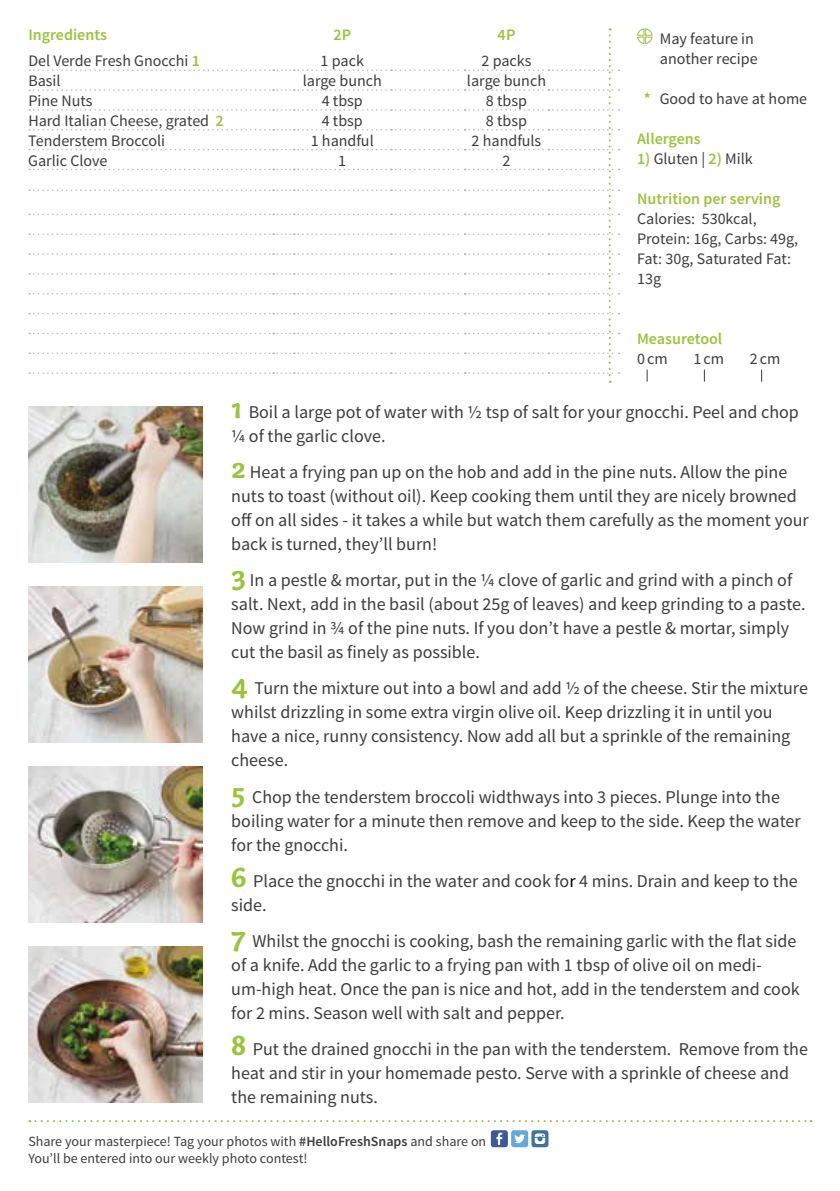
<style>
.page{position:relative;width:840px;height:1191px;background:#fff}
.page>*{position:absolute;margin:0;border:0;box-sizing:border-box;transform-origin:0 0}
.t1{font:18px/24px "Source Sans Pro";color:#3c3c3b}
.t2{font:16px/20px "Source Sans Pro";color:#3c3c3b}
.t3{font:600 16px "Source Sans Pro";color:#9ac43a}
.t4{font:14px/16.8px "Source Sans Pro";color:#3c3c3b}
.s1{font-weight:600;color:#9ac43a}
.s2{font-family:"Capucine Basic";font-weight:700;font-size:30px;color:#9ac43a}
.s3{color:#000}
.s4{font-weight:600}
</style>
<div class="page">
<div style="left:490px;top:1130px;width:17px;height:17px;background:#3c5a9a;border-radius:3px"></div>
<svg style="left:496px;top:1132px;width:6px;height:12px"></svg>
<div style="left:531px;top:1130px;width:17px;height:17px;background:#40739b;border-radius:3px"></div>
<svg style="left:534px;top:1133px;width:11px;height:11px"></svg>
<div style="left:511px;top:1130px;width:17px;height:17px;background:#5ea9de;border-radius:3px"></div>
<svg style="left:514px;top:1134px;width:11px;height:9px"></svg>
<svg style="left:646px;top:369px;width:1px;height:12px"></svg>
<svg style="left:29px;top:1120px;width:782px;height:2px"></svg>
<svg style="left:29px;top:28px;width:590px;height:355px"></svg>
<img style="left:28px;top:946px;width:175px;height:156px">
<img style="left:28px;top:406px;width:175px;height:156px">
<img style="left:28px;top:586px;width:175px;height:156px">
<img style="left:28px;top:766px;width:175px;height:156px">
<svg style="left:637px;top:28px;width:15px;height:16px"></svg>
<p class="t3" style="left:28px;top:25px;width:80px">Ingredients</p>
<p class="t3" style="left:333px;top:25px;width:19px">2P</p>
<p class="t3" style="left:497px;top:25px;width:19px">4P</p>
<p class="t2" style="left:28px;top:51px;width:173px">Del Verde Fresh Gnocchi <span class="s1">1</span></p>
<p class="t2" style="left:320px;top:51px;width:45px">1 pack</p>
<p class="t2" style="left:481px;top:51px;width:51px">2 packs</p>
<p class="t2" style="left:28px;top:71px;width:34px">Basil</p>
<p class="t2" style="left:302px;top:71px;width:81px">large bunch</p>
<p class="t2" style="left:466px;top:71px;width:81px">large bunch</p>
<p class="t2" style="left:28px;top:91px;width:66px">Pine Nuts</p>
<p class="t2" style="left:321px;top:91px;width:43px">4 tbsp</p>
<p class="t2" style="left:485px;top:91px;width:43px">8 tbsp</p>
<p class="t2" style="left:28px;top:111px;width:197px">Hard Italian Cheese, grated <span class="s1">2</span></p>
<p class="t2" style="left:321px;top:111px;width:43px">4 tbsp</p>
<p class="t2" style="left:485px;top:111px;width:43px">8 tbsp</p>
<p class="t2" style="left:28px;top:131px;width:138px">Tenderstem Broccoli</p>
<p class="t2" style="left:310px;top:131px;width:64px">1 handful</p>
<p class="t2" style="left:471px;top:131px;width:71px">2 handfuls</p>
<p class="t2" style="left:28px;top:150px;width:81px">Garlic Clove</p>
<p class="t2" style="left:338px;top:150px;width:9px">1</p>
<p class="t2" style="left:502px;top:150px;width:9px">2</p>
<p class="t2" style="left:659px;top:29px;width:99px">May feature in another recipe</p>
<p class="t2" style="left:643px;top:89px;width:165px"><span class="s1">*</span> Good to have at home</p>
<p class="t3" style="left:636px;top:129px;width:65px">Allergens</p>
<p class="t2" style="left:636px;top:149px;width:117px"><span class="s1">1)</span> Gluten | <span class="s1">2)</span> Milk</p>
<p class="t3" style="left:636px;top:189px;width:145px">Nutrition per serving</p>
<p class="t2" style="left:636px;top:209px;width:163px">Calories: 530kcal,<br>Protein: 16g, Carbs: 49g,<br>Fat: 30g, Saturated Fat:<br>13g</p>
<p class="t3" style="left:636px;top:328px;width:87px">Measuretool</p>
<p class="t2" style="left:636px;top:349px;width:32px">0cm</p>
<p class="t2" style="left:693px;top:349px;width:32px">1cm</p>
<p class="t2" style="left:749px;top:349px;width:32px">2cm</p>
<p class="t1" style="left:231px;top:401px;width:569px"><span class="s2">1</span> Boil a large pot of water with ½ tsp of salt for your gnocchi. Peel and chop ¼ of the garlic clove.</p>
<p class="t1" style="left:231px;top:461px;width:578px"><span class="s2">2</span> Heat a frying pan up on the hob and add in the pine nuts. Allow the pine nuts to toast (without oil). Keep cooking them until they are nicely browned off on all sides - it takes a while but watch them carefully as the moment your back is turned, they’ll burn!</p>
<p class="t1" style="left:231px;top:569px;width:575px"><span class="s2">3</span> In a pestle &amp; mortar, put in the ¼ clove of garlic and grind with a pinch of salt. Next, add in the basil (about 25g of leaves) and keep grinding to a paste.<br>Now grind in ¾ of the pine nuts. If you don’t have a pestle &amp; mortar, simply cut the basil as finely as possible.</p>
<p class="t1" style="left:231px;top:677px;width:578px"><span class="s2">4</span> Turn the mixture out into a bowl and add ½ of the cheese. Stir the mixture whilst drizzling in some extra virgin olive oil. Keep drizzling it in until you have a nice, runny consistency. Now add all but a sprinkle of the remaining cheese.</p>
<p class="t1" style="left:231px;top:785px;width:570px"><span class="s2">5</span> Chop the tenderstem broccoli widthways into 3 pieces. Plunge into the boiling water for a minute then remove and keep to the side. Keep the water for the gnocchi.</p>
<p class="t1" style="left:231px;top:869px;width:567px"><span class="s2">6</span> Place the gnocchi in the water and cook fo<span class="s3">r</span> 4 mins. Drain and keep to the side.</p>
<p class="t1" style="left:231px;top:929px;width:569px"><span class="s2">7</span> Whilst the gnocchi is cooking, bash the remaining garlic with the flat side of a knife. Add the garlic to a frying pan with 1 tbsp of olive oil on medi&shy;um-high heat. Once the pan is nice and hot, add in the tenderstem and cook for 2 mins. Season well with salt and pepper.</p>
<p class="t1" style="left:231px;top:1037px;width:578px"><span class="s2">8</span> Put the drained gnocchi in the pan with the tenderstem. Remove from the heat and stir in your homemade pesto. Serve with a sprinkle of cheese and the remaining nuts.</p>
<p class="t4" style="left:28px;top:1133px;width:459px">Share your masterpiece! Tag your photos with <span class="s4">#HelloFreshSnaps</span> and share on<br>You’ll be entered into our weekly photo contest!</p>
</div>
